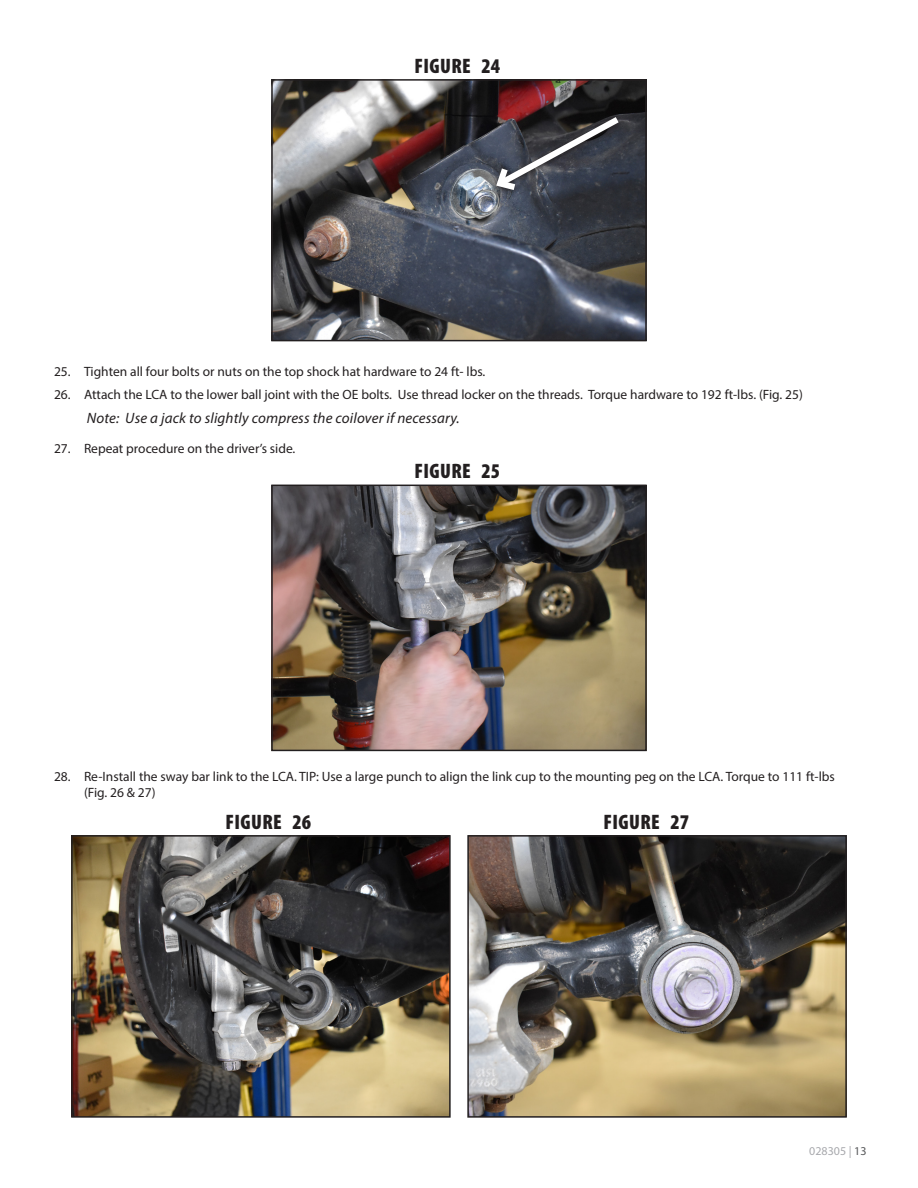
<style>
.page{position:relative;width:918px;height:1188px;background:#fff}
.page>*{position:absolute;margin:0;border:0;box-sizing:border-box;transform-origin:0 0}
.t1{font:900 condensed 21px "Myriad Pro";letter-spacing:.02em;color:#231f20}
.Special__-_Note{font:italic 15px "Myriad Pro";letter-spacing:.01em;color:#231f20}
.t2{font:13.5px/16.2px "Myriad Pro";color:#231f20}
.t3{font:12px "Myriad Pro";color:#a8a9ad}
.s1{color:#57585a}
</style>
<div class="page">
<img style="left:274px;top:82px;width:370px;height:256px">
<div style="left:271px;top:79px;width:376px;height:262px;border:2px solid #231f20"></div>
<img style="left:274px;top:488px;width:370px;height:260px">
<div style="left:271px;top:485px;width:376px;height:266px;border:2px solid #231f20"></div>
<img style="left:74px;top:838px;width:374px;height:277px">
<div style="left:71px;top:835px;width:380px;height:283px;border:2px solid #231f20"></div>
<img style="left:470px;top:838px;width:374px;height:277px">
<div style="left:467px;top:835px;width:380px;height:283px;border:2px solid #231f20"></div>
<svg style="left:491px;top:112px;width:134px;height:84px"></svg>
<svg style="left:492px;top:112px;width:133px;height:82px;background:#4b4b53"></svg>
<p class="t1" style="left:414px;top:52px;width:87px">FIGURE 24</p>
<p class="t2" style="left:54px;top:363px;width:433px">25. Tighten all four bolts or nuts on the top shock hat hardware to 24 ft- lbs.</p>
<p class="t2" style="left:54px;top:386px;width:750px">26. Attach the LCA to the lower ball joint with the OE bolts. Use thread locker on the threads. Torque hardware to 192 ft-lbs. (Fig. 25)</p>
<p class="Special__-_Note" style="left:87px;top:409px;width:374px">Note: Use a jack to slightly compress the coilover if necessary.</p>
<p class="t2" style="left:54px;top:440px;width:243px">27. Repeat procedure on the driver’s side.</p>
<p class="t1" style="left:414px;top:458px;width:87px">FIGURE 25</p>
<p class="t2" style="left:84px;top:768px;width:752px;text-indent:-30px">28. Re-Install the sway bar link to the LCA. TIP: Use a large punch to align the link cup to the mounting peg on the LCA. Torque to 111 ft-lbs (Fig. 26 &amp; 27)</p>
<p class="t1" style="left:225px;top:809px;width:87px">FIGURE 26</p>
<p class="t1" style="left:603px;top:808px;width:87px">FIGURE 27</p>
<p class="t3" style="left:809px;top:1143px;width:59px">028305 | <span class="s1">13</span></p>
</div>
